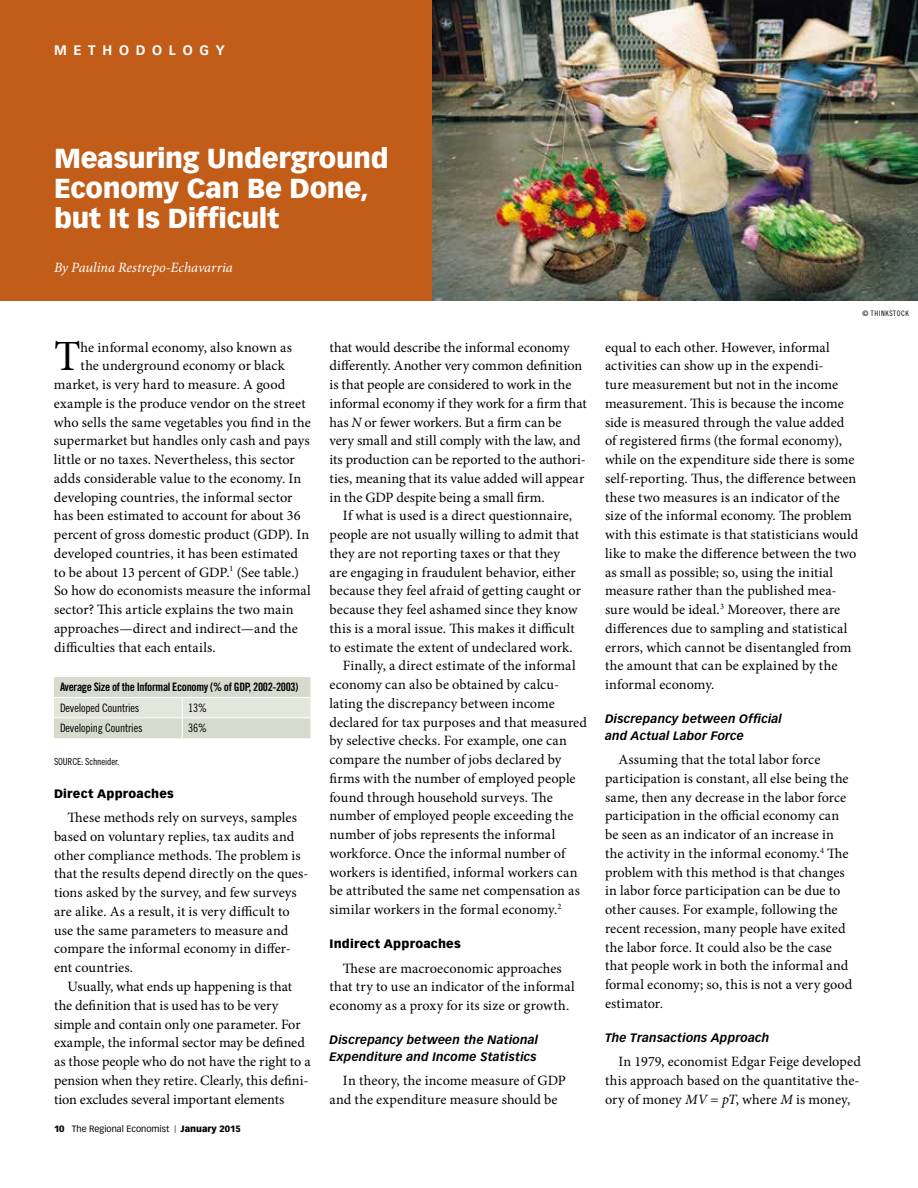
<style>
.page{position:relative;width:918px;height:1188px;background:#fff}
.page>*{position:absolute;margin:0;border:0;box-sizing:border-box;transform-origin:0 0}
.t1{font:43.05px "Minion Pro";color:#000}
.t2{font:900 27px/30px "Vectora LT Std";letter-spacing:-.015em;color:#fff}
.t3{font:14.25px/18.8px "Minion Pro";letter-spacing:.005em;color:#000}
.t4{font:italic 14.25px "Minion Pro";letter-spacing:-.005em;color:#fff}
.t5{font:700 13.5px "Vectora LT Std";letter-spacing:.5em;color:#fff}
.t6{font:italic 700 12px/16.5px "Vectora LT Std";letter-spacing:.015em;color:#000}
.t7{font:900 12px "Vectora LT Std";letter-spacing:.02em;color:#000}
.t8{font:11.7px "Trade Gothic LT Std Bd Cn 20";letter-spacing:-.03em;color:#000}
.t9{font:11.7px "Trade Gothic LT Std Cn 18";letter-spacing:-.015em;color:#000}
.t10{font:9.75px "Trade Gothic LT Std Cn 18";letter-spacing:-.015em;color:#000}
.t11{font:9px "Vectora LT Std";color:#000}
.t12{font:7.5px "Trade Gothic LT Std Cn 18";letter-spacing:.08em;color:#000}
.s1{font-weight:900}
.s2{font-size:7.5px}
.s3{font-style:italic}
</style>
<div class="page">
<div style="left:0;top:0;width:918px;height:300px;background:#c25d19"></div>
<svg style="left:54px;top:677px;width:256px;height:61px;background:#dcdfd3"></svg>
<img style="left:432px;top:0;width:486px;height:300px">
<p class="t5" style="left:54px;top:42px;width:172px">METHODOLOGY</p>
<h2 class="t2" style="left:54px;top:143px;width:336px">Measuring Underground<br>Economy Can Be Done, but It Is Difficult</h2>
<p class="t4" style="left:54px;top:258px;width:180px">By Paulina Restrepo-Echavarria</p>
<h1 class="t1" style="left:54px;top:328px;width:28px">T</h1>
<p class="t3" style="left:81px;top:338px;width:213px">he informal economy, also known as</p>
<p class="t3" style="left:81px;top:356px;width:206px">the underground economy or black</p>
<p class="t3" style="left:54px;top:375px;width:233px">market, is very hard to measure. A good</p>
<p class="t3" style="left:54px;top:394px;width:253px">example is the produce vendor on the street</p>
<p class="t3" style="left:54px;top:413px;width:258px">who sells the same vegetables you find in the</p>
<p class="t3" style="left:54px;top:431px;width:257px">supermarket but handles only cash and pays</p>
<p class="t3" style="left:54px;top:450px;width:242px">little or no taxes. Nevertheless, this sector</p>
<p class="t3" style="left:54px;top:469px;width:249px">adds considerable value to the economy. In</p>
<p class="t3" style="left:54px;top:488px;width:240px">developing countries, the informal sector</p>
<p class="t3" style="left:54px;top:506px;width:248px">has been estimated to account for about 36</p>
<p class="t3" style="left:54px;top:525px;width:257px">percent of gross domestic product (GDP). In</p>
<p class="t3" style="left:54px;top:544px;width:246px">developed countries, it has been estimated</p>
<p class="t3" style="left:54px;top:563px;width:247px">to be about 13 percent of GDP.<sup>1</sup> (See table.)</p>
<p class="t3" style="left:54px;top:581px;width:258px">So how do economists measure the informal</p>
<p class="t3" style="left:54px;top:600px;width:241px">sector? This article explains the two main</p>
<p class="t3" style="left:54px;top:619px;width:245px">approaches—direct and indirect—and the</p>
<p class="t3" style="left:54px;top:638px;width:163px">difficulties that each entails.</p>
<p class="t8" style="left:60px;top:680px;width:240px">Average Size of the Informal Economy (% of GDP, 2002-2003)</p>
<p class="t9" style="left:60px;top:701px;width:81px">Developed Countries</p>
<p class="t9" style="left:188px;top:701px;width:21px">13%</p>
<p class="t9" style="left:60px;top:721px;width:84px">Developing Countries</p>
<p class="t9" style="left:188px;top:721px;width:21px">36%</p>
<p class="t10" style="left:54px;top:756px;width:67px">SOURCE: Schneider.</p>
<p class="t7" style="left:54px;top:786px;width:121px">Direct Approaches</p>
<p class="t3" style="left:54px;top:808px;width:256px;text-indent:13px">These methods rely on surveys, samples based on voluntary replies, tax audits and other compliance methods. The problem is that the results depend directly on the ques&shy;tions asked by the survey, and few surveys are alike. As a result, it is very difficult to use the same parameters to measure and compare the informal economy in differ&shy;ent countries.</p>
<p class="t3" style="left:54px;top:977px;width:258px;text-indent:13px">Usually, what ends up happening is that the definition that is used has to be very simple and contain only one parameter. For example, the informal sector may be defined as those people who do not have the right to a pension when they retire. Clearly, this defini&shy;tion excludes several important elements</p>
<p class="t11" style="left:54px;top:1123px;width:188px"><span class="s1">10</span> The Regional Economist <span class="s2">|</span> <span class="s1">January 2015</span></p>
<p class="t3" style="left:330px;top:338px;width:259px">that would describe the informal economy differently. Another very common definition is that people are considered to work in the informal economy if they work for a firm that has <span class="s3">N</span> or fewer workers. But a firm can be very small and still comply with the law, and its production can be reported to the authori&shy;ties, meaning that its value added will appear in the GDP despite being a small firm.</p>
<p class="t3" style="left:343px;top:507px;width:231px">If what is used is a direct questionnaire,</p>
<p class="t3" style="left:330px;top:525px;width:251px">people are not usually willing to admit that</p>
<p class="t3" style="left:330px;top:544px;width:232px">they are not reporting taxes or that they</p>
<p class="t3" style="left:330px;top:563px;width:248px">are engaging in fraudulent behavior, either</p>
<p class="t3" style="left:330px;top:582px;width:253px">because they feel afraid of getting caught or</p>
<p class="t3" style="left:330px;top:600px;width:250px">because they feel ashamed since they know</p>
<p class="t3" style="left:330px;top:619px;width:247px">this is a moral issue. This makes it difficult</p>
<p class="t3" style="left:330px;top:638px;width:245px">to estimate the extent of undeclared work.</p>
<p class="t3" style="left:343px;top:657px;width:234px">Finally, a direct estimate of the informal</p>
<p class="t3" style="left:330px;top:675px;width:231px">economy can also be obtained by calcu-</p>
<p class="t3" style="left:330px;top:694px;width:227px">lating the discrepancy between income</p>
<p class="t3" style="left:330px;top:713px;width:259px">declared for tax purposes and that measured</p>
<p class="t3" style="left:330px;top:732px;width:239px">by selective checks. For example, one can</p>
<p class="t3" style="left:330px;top:750px;width:233px">compare the number of jobs declared by</p>
<p class="t3" style="left:330px;top:769px;width:248px">firms with the number of employed people</p>
<p class="t3" style="left:330px;top:788px;width:225px">found through household surveys. The</p>
<p class="t3" style="left:330px;top:807px;width:245px">number of employed people exceeding the</p>
<p class="t3" style="left:330px;top:825px;width:227px">number of jobs represents the informal</p>
<p class="t3" style="left:330px;top:844px;width:237px">workforce. Once the informal number of</p>
<p class="t3" style="left:330px;top:863px;width:250px">workers is identified, informal workers can</p>
<p class="t3" style="left:330px;top:882px;width:252px">be attributed the same net compensation as</p>
<p class="t3" style="left:330px;top:900px;width:234px">similar workers in the formal economy.<sup>2</sup></p>
<p class="t7" style="left:329px;top:937px;width:133px">Indirect Approaches</p>
<p class="t3" style="left:330px;top:959px;width:247px;text-align:center">These are macroeconomic approaches that try to use an indicator of the informal economy as a proxy for its size or growth.</p>
<p class="t6" style="left:329px;top:1032px;width:210px">Discrepancy between the National<br>Expenditure and Income Statistics</p>
<p class="t3" style="left:330px;top:1071px;width:238px;text-indent:13px">In theory, the income measure of GDP and the expenditure measure should be</p>
<p class="t12" style="left:862px;top:309px;width:48px">© thinkstock</p>
<p class="t3" style="left:605px;top:338px;width:255px">equal to each other. However, informal activities can show up in the expendi-<br>ture measurement but not in the income measurement. This is because the income side is measured through the value added of registered firms (the formal economy), while on the expenditure side there is some self-reporting. Thus, the difference between these two measures is an indicator of the size of the informal economy. The problem with this estimate is that statisticians would like to make the difference between the two as small as possible; so, using the initial measure rather than the published mea&shy;sure would be ideal.<sup>3</sup> Moreover, there are differences due to sampling and statistical errors, which cannot be disentangled from the amount that can be explained by the informal economy.</p>
<p class="t6" style="left:605px;top:711px;width:179px">Discrepancy between Official and Actual Labor Force</p>
<p class="t3" style="left:605px;top:750px;width:249px;text-indent:13px">Assuming that the total labor force participation is constant, all else being the same, then any decrease in the labor force participation in the official economy can be seen as an indicator of an increase in the activity in the informal economy.<sup>4</sup> The problem with this method is that changes in labor force participation can be due to other causes. For example, following the recent recession, many people have exited the labor force. It could also be the case that people work in both the informal and formal economy; so, this is not a very good estimator.</p>
<p class="t6" style="left:605px;top:1030px;width:166px">The Transactions Approach</p>
<p class="t3" style="left:605px;top:1052px;width:257px;text-align:justify;text-indent:13px">In 1979, economist Edgar Feige developed this approach based on the quantitative the&shy;ory of money <span class="s3">MV</span> = <span class="s3">pT</span>, where <span class="s3">M</span> is money,</p>
</div>
